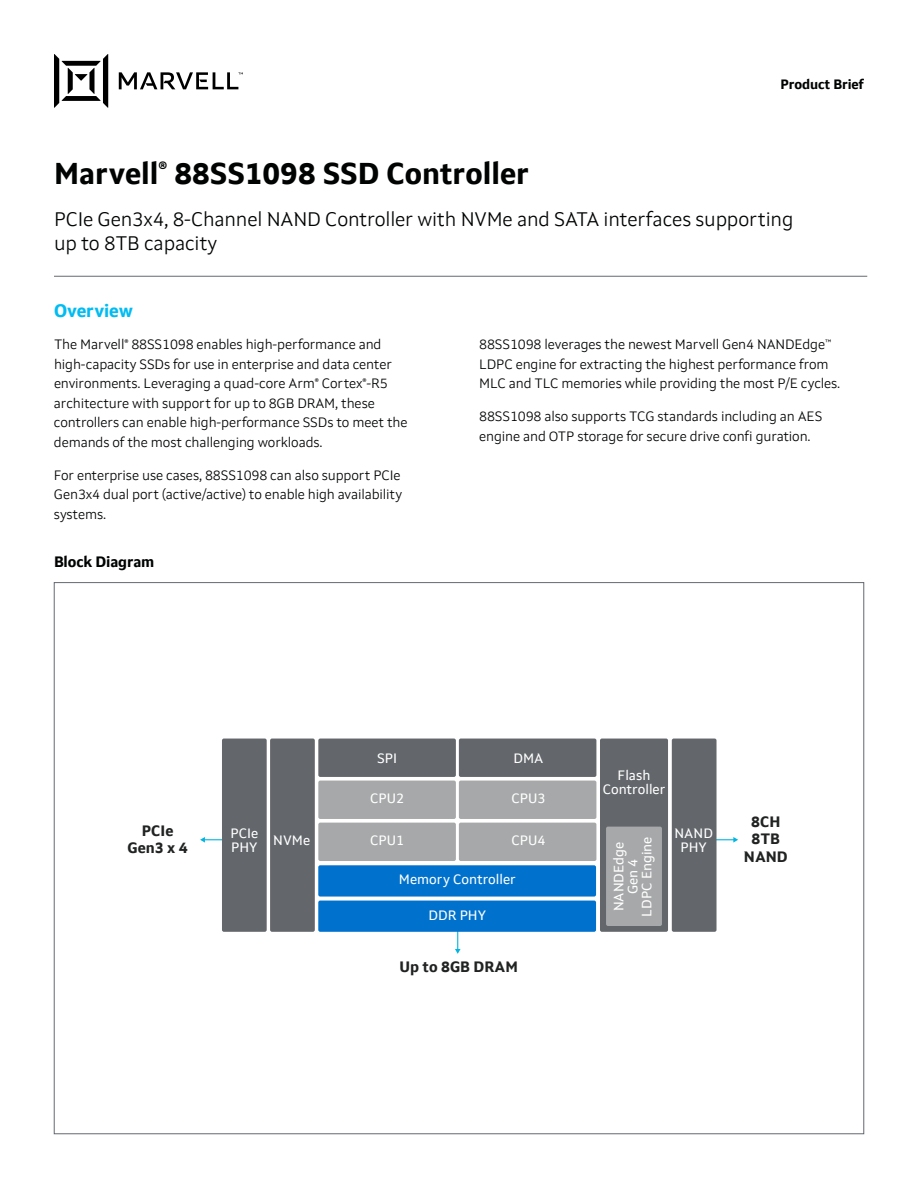
<style>
.page{position:relative;width:918px;height:1188px;background:#fff}
.page>*{position:absolute;margin:0;border:0;box-sizing:border-box;transform-origin:0 0}
.t1{font:700 30px "Setimo";color:#000302}
.t2{font:300 19.5px/24px "Setimo";letter-spacing:-.01em;color:#000302}
.t3{font:700 18px "Setimo";letter-spacing:-.01em;color:#00bcf2}
.t4{font:700 15px/17.1px "Setimo";color:#212322;text-align:center}
.t5{font:700 15px "Setimo";letter-spacing:-.01em;color:#000302}
.t6{font:300 13.5px/19.5px "Setimo";letter-spacing:-.01em;color:#000302}
.t7{font:13.5px/13.8px "Setimo";color:#fff;text-align:center}
.t8{font:700 13.5px "Setimo";letter-spacing:-.01em;color:#000302}
</style>
<div class="page">
<svg style="left:54px;top:54px;width:189px;height:54px"></svg>
<hr style="left:54px;top:276px;width:813px;height:1px;background:#64696f">
<hr style="left:457px;top:910px;width:1px;height:40px;background:#00b5e2">
<svg style="left:455px;top:949px;width:6px;height:5px"></svg>
<hr style="left:694px;top:839px;width:40px;height:1px;background:#00b5e2">
<svg style="left:733px;top:837px;width:5px;height:6px"></svg>
<hr style="left:204px;top:839px;width:40px;height:1px;background:#00b5e2">
<svg style="left:200px;top:837px;width:5px;height:6px"></svg>
<div style="left:222px;top:739px;width:45px;height:193px;background:#63666a;border-radius:2px"></div>
<div style="left:270px;top:739px;width:45px;height:193px;background:#63666a;border-radius:2px"></div>
<div style="left:600px;top:739px;width:68px;height:193px;background:#63666a;border-radius:2px"></div>
<div style="left:606px;top:827px;width:56px;height:99px;background:#a7a8a9;border-radius:2px"></div>
<div style="left:318px;top:739px;width:138px;height:38px;background:#63666a;border-radius:2px"></div>
<div style="left:318px;top:781px;width:138px;height:38px;background:#a7a8a9;border-radius:2px"></div>
<div style="left:459px;top:781px;width:137px;height:38px;background:#a7a8a9;border-radius:2px"></div>
<div style="left:459px;top:739px;width:137px;height:38px;background:#63666a;border-radius:2px"></div>
<div style="left:459px;top:823px;width:137px;height:38px;background:#a7a8a9;border-radius:2px"></div>
<div style="left:672px;top:739px;width:45px;height:193px;background:#63666a;border-radius:2px"></div>
<div style="left:318px;top:901px;width:278px;height:31px;background:#0072ce;border-radius:2px"></div>
<div style="left:318px;top:865px;width:278px;height:32px;background:#0072ce;border-radius:2px"></div>
<div style="left:318px;top:823px;width:138px;height:38px;background:#a7a8a9;border-radius:2px"></div>
<p class="t8" style="left:781px;top:76px;width:85px">Product Brief</p>
<h1 class="t1" style="left:54px;top:156px;width:477px">Marvell<sup>®</sup> 88SS1098 SSD Controller</h1>
<h2 class="t2" style="left:54px;top:207px;width:741px">PCIe Gen3x4, 8-Channel NAND Controller with NVMe and SATA interfaces supporting up to 8TB capacity</h2>
<h3 class="t3" style="left:54px;top:300px;width:81px">Overview</h3>
<p class="t6" style="left:54px;top:335px;width:355px">The Marvell<sup>®</sup> 88SS1098 enables high-performance and high-capacity SSDs for use in enterprise and data center environments. Leveraging a quad-core Arm<sup>®</sup> Cortex<sup>®</sup>-R5 architecture with support for up to 8GB DRAM, these controllers can enable high-performance SSDs to meet the demands of the most challenging workloads.</p>
<p class="t6" style="left:54px;top:465px;width:350px;text-align:justify">For enterprise use cases, 88SS1098 can also support PCIe Gen3x4 dual port (active/active) to enable high availability systems.</p>
<p class="t5" style="left:54px;top:553px;width:102px">Block Diagram</p>
<p class="t6" style="left:479px;top:335px;width:363px">88SS1098 leverages the newest Marvell Gen4 NANDEdge<sup>™<br></sup>LDPC engine for extracting the highest performance from<br>MLC and TLC memories while providing the most P/E cycles.</p>
<p class="t6" style="left:479px;top:407px;width:345px">88SS1098 also supports TCG standards including an AES engine and OTP storage for secure drive confi guration.</p>
<p class="t7" style="left:377px;top:751px;width:22px">SPI</p>
<p class="t7" style="left:370px;top:791px;width:35px">CPU2</p>
<p class="t7" style="left:512px;top:791px;width:35px">CPU3</p>
<p class="t7" style="left:514px;top:751px;width:31px">DMA</p>
<p class="t7" style="left:603px;top:769px;width:64px">Flash<br>Controller</p>
<p class="t4" style="left:127px;top:823px;width:62px;line-height:16.5px">PCIe<br>Gen3 x 4</p>
<p class="t4" style="left:744px;top:813px;width:45px">8CH<br>8TB<br>NAND</p>
<p class="t7" style="left:230px;top:826px;width:29px;text-align:left">PCIe<br>PHY</p>
<p class="t7" style="left:675px;top:826px;width:40px">NAND<br>PHY</p>
<p class="t7" style="left:370px;top:833px;width:35px">CPU1</p>
<p class="t7" style="left:512px;top:834px;width:35px">CPU4</p>
<p class="t7" style="left:273px;top:834px;width:38px">NVMe</p>
<p class="t7" style="left:640px;top:917px;width:82px;rotate:-90deg">LDPC Engine</p>
<p class="t7" style="left:612px;top:911px;width:71px;rotate:-90deg">NANDEdge<br>Gen 4</p>
<p class="t7" style="left:399px;top:873px;width:118px">Memory Controller</p>
<p class="t7" style="left:429px;top:908px;width:59px">DDR PHY</p>
<p class="t4" style="left:399px;top:958px;width:120px">Up to 8GB DRAM</p>
</div>
